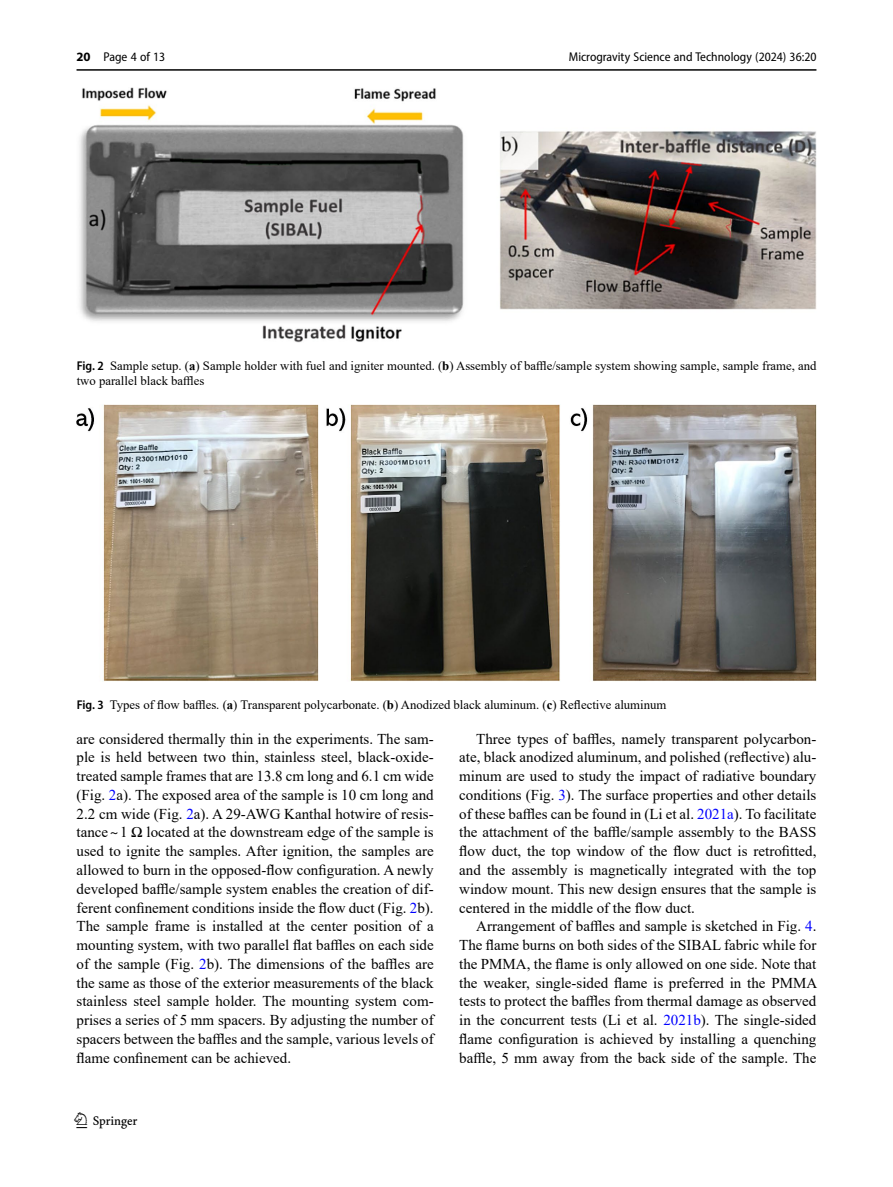
<style>
.page{position:relative;width:893px;height:1187px;background:#fff}
.page>*{position:absolute;margin:0;border:0;box-sizing:border-box;transform-origin:0 0}
.t1{font:22.5px "Springnew";color:#000}
.Body_Text{font:15px/18.8px "Times New Roman";color:#000;text-align:justify}
.Body_Text_Indent{font:15px/18.8px "Times New Roman";color:#000;text-align:justify}
.Figure_Caption{font:12.75px/15px "Times New Roman";color:#000}
.t2{font:semi-condensed 12.75px "Myriad Pro";color:#000}
.s1{font-weight:700;font-stretch:normal}
.s2{font-family:"Myriad Pro";font-weight:600;font-stretch:semi-condensed}
.s3{font-weight:700}
.s4{color:#00f}
.s5{font-family:"STIX"}
</style>
<div class="page">
<hr style="left:77px;top:69px;width:739px;height:2px;background:#000">
<img style="left:77px;top:404px;width:740px;height:277px">
<img style="left:79px;top:87px;width:738px;height:255px">
<p class="t2" style="left:77px;top:49px;width:90px"><span class="s1">20</span> Page 4 of 13</p>
<p class="t2" style="left:569px;top:49px;width:249px">Microgravity Science and Technology (2024) 36:20</p>
<p class="Figure_Caption" style="left:77px;top:357px;width:741px"><span class="s2">Fig. 2</span> Sample setup. (<span class="s3">a</span>) Sample holder with fuel and igniter mounted. (<span class="s3">b</span>) Assembly of baffle/sample system showing sample, sample frame, and two parallel black baffles</p>
<p class="Figure_Caption" style="left:77px;top:696px;width:591px"><span class="s2">Fig. 3</span> Types of flow baffles. (<span class="s3">a</span>) Transparent polycarbonate. (<span class="s3">b</span>) Anodized black aluminum. (<span class="s3">c</span>) Reflective aluminum</p>
<p class="Body_Text" style="left:77px;top:728px;width:359px">are considered thermally thin in the experiments. The sam&shy;ple is held between two thin, stainless steel, black-oxide&shy;treated sample frames that are 13.8 cm long and 6.1 cm wide (Fig. <span class="s4">2</span>a). The exposed area of the sample is 10 cm long and 2.2 cm wide (Fig. <span class="s4">2</span>a). A 29-AWG Kanthal hotwire of resis&shy;tance<span class="s5">~</span>1 Ω located at the downstream edge of the sample is used to ignite the samples. After ignition, the samples are allowed to burn in the opposed-flow configuration. A newly developed baffle/sample system enables the creation of dif&shy;ferent confinement conditions inside the flow duct (Fig. <span class="s4">2</span>b).<br>The sample frame is installed at the center position of a mounting system, with two parallel flat baffles on each side of the sample (Fig. <span class="s4">2</span>b). The dimensions of the baffles are the same as those of the exterior measurements of the black stainless steel sample holder. The mounting system com&shy;prises a series of 5 mm spacers. By adjusting the number of spacers between the baffles and the sample, various levels of flame confinement can be achieved.</p>
<h1 class="t1" style="left:77px;top:1107px;width:63px">1 3</h1>
<p class="Body_Text_Indent" style="left:459px;top:728px;width:359px;text-indent:17px">Three types of baffles, namely transparent polycarbon&shy;ate, black anodized aluminum, and polished (reflective) alu&shy;minum are used to study the impact of radiative boundary conditions (Fig. <span class="s4">3</span>). The surface properties and other details of these baffles can be found in (Li et al. <span class="s4">2021a</span>). To facilitate the attachment of the baffle/sample assembly to the BASS flow duct, the top window of the flow duct is retrofitted, and the assembly is magnetically integrated with the top window mount. This new design ensures that the sample is centered in the middle of the flow duct.</p>
<p class="Body_Text_Indent" style="left:459px;top:916px;width:359px;text-indent:17px">Arrangement of baffles and sample is sketched in Fig. <span class="s4">4</span>.<br>The flame burns on both sides of the SIBAL fabric while for the PMMA, the flame is only allowed on one side. Note that the weaker, single-sided flame is preferred in the PMMA tests to protect the baffles from thermal damage as observed in the concurrent tests (Li et al. <span class="s4">2021b</span>). The single-sided flame configuration is achieved by installing a quenching baffle, 5 mm away from the back side of the sample. The</p>
</div>
